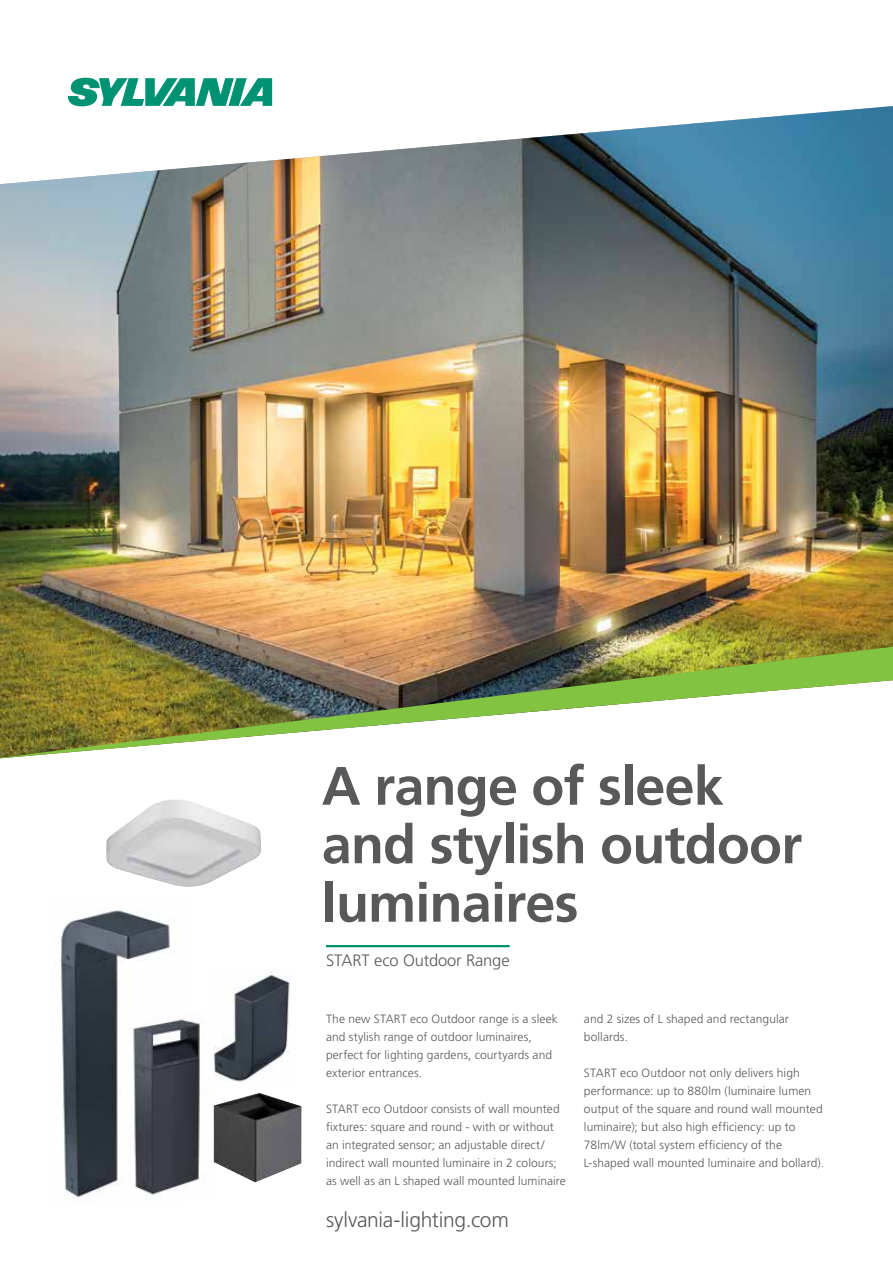
<style>
.page{position:relative;width:893px;height:1263px;background:#fff}
.page>*{position:absolute;margin:0;border:0;box-sizing:border-box;transform-origin:0 0}
.t1{font:700 54px/58.5px "Frutiger LT Std";letter-spacing:-.015em;color:#58595b}
.t2{font:300 21px "Frutiger LT Std";letter-spacing:-.015em;color:#58595b}
.t3{font:300 16.5px "Frutiger LT Std";letter-spacing:-.01em;color:#58595b}
.t4{font:300 12px/18px "Frutiger LT Std";letter-spacing:.005em;color:#58595b}
</style>
<div class="page">
<svg style="left:68px;top:78px;width:204px;height:27px"></svg>
<hr style="left:326px;top:945px;width:184px;height:2px;background:#009373">
<img style="left:0;top:106px;width:893px;height:539px">
<img style="left:0;top:645px;width:893px;height:114px">
<img style="left:61px;top:910px;width:114px;height:291px">
<img style="left:129px;top:1012px;width:85px;height:187px">
<img style="left:214px;top:1093px;width:87px;height:89px">
<img style="left:207px;top:974px;width:85px;height:112px">
<img style="left:106px;top:799px;width:139px;height:88px">
<h1 class="t1" style="left:322px;top:757px;width:482px">A range of sleek and stylish outdoor luminaires</h1>
<h3 class="t3" style="left:326px;top:951px;width:185px">START eco Outdoor Range</h3>
<p class="t4" style="left:326px;top:1010px;width:233px">The new START eco Outdoor range is a sleek and stylish range of outdoor luminaires, perfect for lighting gardens, courtyards and exterior entrances.</p>
<p class="t4" style="left:326px;top:1100px;width:241px">START eco Outdoor consists of wall mounted fixtures: square and round - with or without an integrated sensor; an adjustable direct/ indirect wall mounted luminaire in 2 colours; as well as an L shaped wall mounted luminaire</p>
<h2 class="t2" style="left:326px;top:1208px;width:184px">sylvania-lighting.com</h2>
<p class="t4" style="left:584px;top:1010px;width:206px">and 2 sizes of L shaped and rectangular bollards.</p>
<p class="t4" style="left:584px;top:1064px;width:242px">START eco Outdoor not only delivers high performance: up to 880lm (luminaire lumen output of the square and round wall mounted luminaire); but also high efficiency: up to 78lm/W (total system efficiency of the L-shaped wall mounted luminaire and bollard).</p>
</div>
